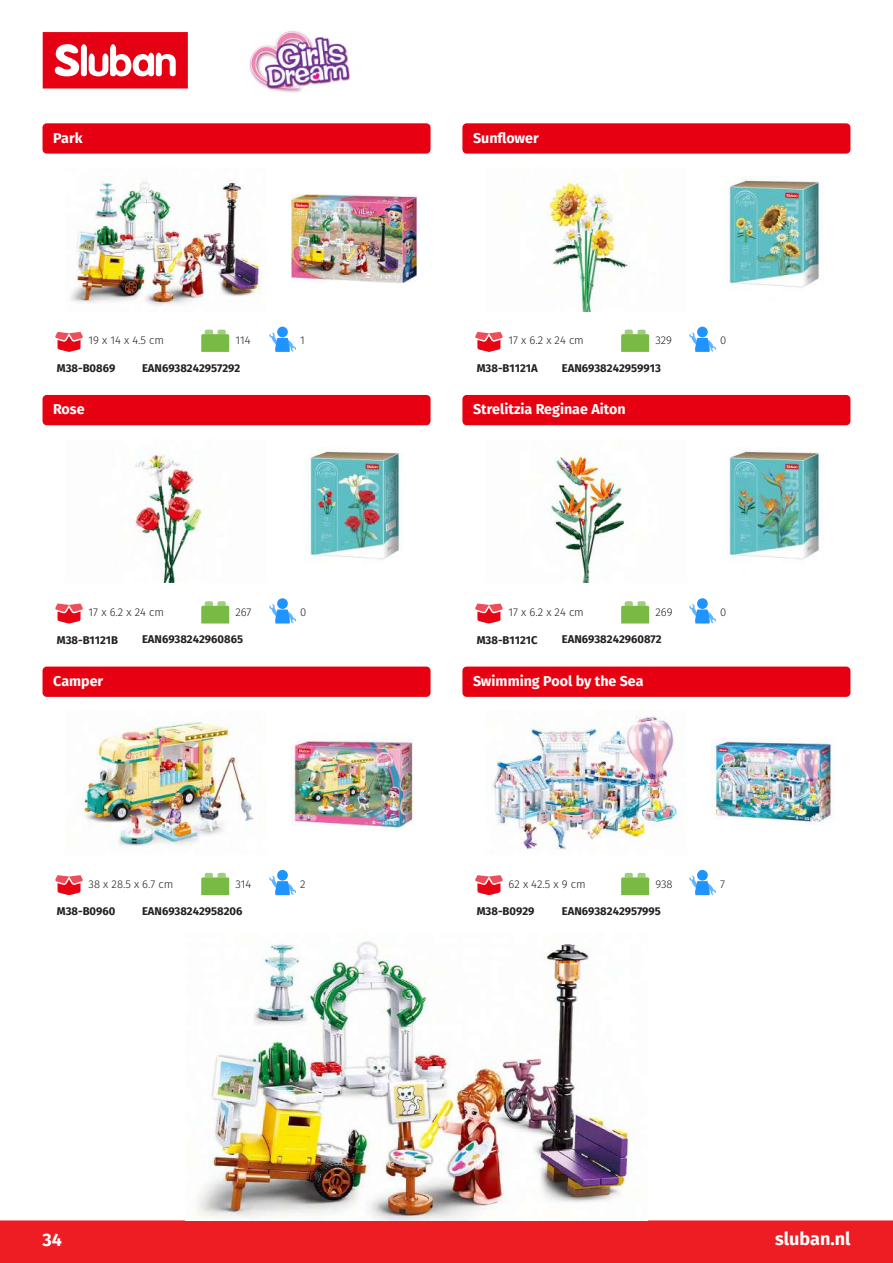
<style>
.page{position:relative;width:893px;height:1263px;background:#fff}
.page>*{position:absolute;margin:0;border:0;box-sizing:border-box;transform-origin:0 0}
.t1{font:700 18px "Fira Sans";color:#fff}
.t2{font:700 14.25px "Fira Sans";color:#fff}
.t3{font:700 11.25px "Fira Sans";color:#231f20}
.t4{font:300 11.25px "Fira Sans";color:#231f20}
</style>
<div class="page">
<div style="left:0;top:1220px;width:893px;height:43px;background:#ee1d23"></div>
<svg style="left:43px;top:32px;width:145px;height:57px"></svg>
<div style="left:43px;top:123px;width:388px;height:31px;background:#e60012;border-radius:4px"></div>
<img style="left:71px;top:179px;width:191px;height:128px">
<svg style="left:201px;top:330px;width:28px;height:22px"></svg>
<svg style="left:55px;top:332px;width:28px;height:20px"></svg>
<img style="left:292px;top:194px;width:124px;height:88px">
<div style="left:277px;top:327px;width:11px;height:10px;background:#1f94fe;border-radius:50%"></div>
<svg style="left:269px;top:332px;width:27px;height:20px"></svg>
<div style="left:462px;top:123px;width:388px;height:31px;background:#e60012;border-radius:4px"></div>
<img style="left:543px;top:179px;width:87px;height:132px">
<svg style="left:621px;top:330px;width:28px;height:22px"></svg>
<svg style="left:475px;top:332px;width:28px;height:20px"></svg>
<img style="left:729px;top:179px;width:91px;height:112px">
<div style="left:697px;top:327px;width:11px;height:10px;background:#1f94fe;border-radius:50%"></div>
<svg style="left:689px;top:332px;width:27px;height:20px"></svg>
<div style="left:43px;top:395px;width:388px;height:30px;background:#e60012;border-radius:4px"></div>
<img style="left:134px;top:451px;width:69px;height:132px">
<svg style="left:201px;top:601px;width:28px;height:22px"></svg>
<svg style="left:55px;top:603px;width:28px;height:20px"></svg>
<img style="left:310px;top:449px;width:91px;height:114px">
<div style="left:277px;top:598px;width:11px;height:11px;background:#1f94fe;border-radius:50%"></div>
<svg style="left:269px;top:604px;width:27px;height:19px"></svg>
<div style="left:462px;top:395px;width:388px;height:30px;background:#e60012;border-radius:4px"></div>
<img style="left:543px;top:451px;width:81px;height:132px">
<svg style="left:621px;top:601px;width:28px;height:22px"></svg>
<svg style="left:475px;top:603px;width:28px;height:20px"></svg>
<img style="left:729px;top:450px;width:92px;height:113px">
<div style="left:697px;top:598px;width:11px;height:11px;background:#1f94fe;border-radius:50%"></div>
<svg style="left:689px;top:604px;width:27px;height:19px"></svg>
<div style="left:43px;top:666px;width:388px;height:31px;background:#e60012;border-radius:4px"></div>
<img style="left:77px;top:722px;width:177px;height:128px">
<svg style="left:201px;top:873px;width:28px;height:22px"></svg>
<svg style="left:55px;top:875px;width:28px;height:20px"></svg>
<img style="left:292px;top:733px;width:122px;height:97px">
<div style="left:277px;top:870px;width:11px;height:10px;background:#1f94fe;border-radius:50%"></div>
<svg style="left:269px;top:876px;width:27px;height:19px"></svg>
<div style="left:462px;top:666px;width:388px;height:31px;background:#e60012;border-radius:4px"></div>
<img style="left:491px;top:711px;width:191px;height:139px">
<svg style="left:621px;top:873px;width:28px;height:22px"></svg>
<svg style="left:475px;top:875px;width:28px;height:20px"></svg>
<img style="left:711px;top:738px;width:124px;height:87px">
<div style="left:697px;top:870px;width:11px;height:10px;background:#1f94fe;border-radius:50%"></div>
<svg style="left:689px;top:876px;width:27px;height:19px"></svg>
<img style="left:249px;top:30px;width:101px;height:63px">
<img style="left:197px;top:941px;width:439px;height:279px">
<p class="t2" style="left:53px;top:128px;width:31px">Park</p>
<p class="t2" style="left:473px;top:128px;width:67px">Sunflower</p>
<p class="t4" style="left:89px;top:333px;width:77px">19 x 14 x 4.5 cm</p>
<p class="t4" style="left:235px;top:333px;width:17px">114</p>
<p class="t4" style="left:300px;top:333px;width:6px">1</p>
<p class="t3" style="left:57px;top:360px;width:60px">M38-B0869</p>
<p class="t3" style="left:142px;top:360px;width:100px">EAN6938242957292</p>
<p class="t4" style="left:509px;top:333px;width:77px">17 x 6.2 x 24 cm</p>
<p class="t4" style="left:655px;top:333px;width:18px">329</p>
<p class="t4" style="left:720px;top:333px;width:8px">0</p>
<p class="t3" style="left:477px;top:360px;width:62px">M38-B1121A</p>
<p class="t3" style="left:562px;top:360px;width:100px">EAN6938242959913</p>
<p class="t2" style="left:53px;top:399px;width:33px">Rose</p>
<p class="t2" style="left:473px;top:399px;width:154px">Strelitzia Reginae Aiton</p>
<p class="t4" style="left:89px;top:604px;width:77px">17 x 6.2 x 24 cm</p>
<p class="t4" style="left:235px;top:604px;width:17px">267</p>
<p class="t4" style="left:300px;top:604px;width:8px">0</p>
<p class="t3" style="left:57px;top:632px;width:63px">M38-B1121B</p>
<p class="t3" style="left:142px;top:631px;width:103px">EAN6938242960865</p>
<p class="t4" style="left:509px;top:604px;width:77px">17 x 6.2 x 24 cm</p>
<p class="t4" style="left:655px;top:604px;width:19px">269</p>
<p class="t4" style="left:720px;top:604px;width:8px">0</p>
<p class="t3" style="left:477px;top:632px;width:62px">M38-B1121C</p>
<p class="t3" style="left:562px;top:631px;width:101px">EAN6938242960872</p>
<p class="t2" style="left:53px;top:671px;width:52px">Camper</p>
<p class="t2" style="left:473px;top:671px;width:172px">Swimming Pool by the Sea</p>
<p class="t4" style="left:89px;top:876px;width:86px">38 x 28.5 x 6.7 cm</p>
<p class="t4" style="left:235px;top:876px;width:17px">314</p>
<p class="t4" style="left:300px;top:876px;width:7px">2</p>
<p class="t3" style="left:57px;top:903px;width:60px">M38-B0960</p>
<p class="t3" style="left:142px;top:903px;width:102px">EAN6938242958206</p>
<p class="t4" style="left:509px;top:876px;width:79px">62 x 42.5 x 9 cm</p>
<p class="t4" style="left:655px;top:876px;width:19px">938</p>
<p class="t4" style="left:720px;top:876px;width:6px">7</p>
<p class="t3" style="left:477px;top:903px;width:59px">M38-B0929</p>
<p class="t3" style="left:562px;top:903px;width:100px">EAN6938242957995</p>
<h1 class="t1" style="left:43px;top:1227px;width:21px">34</h1>
<h1 class="t1" style="left:775px;top:1226px;width:77px">sluban.nl</h1>
</div>
